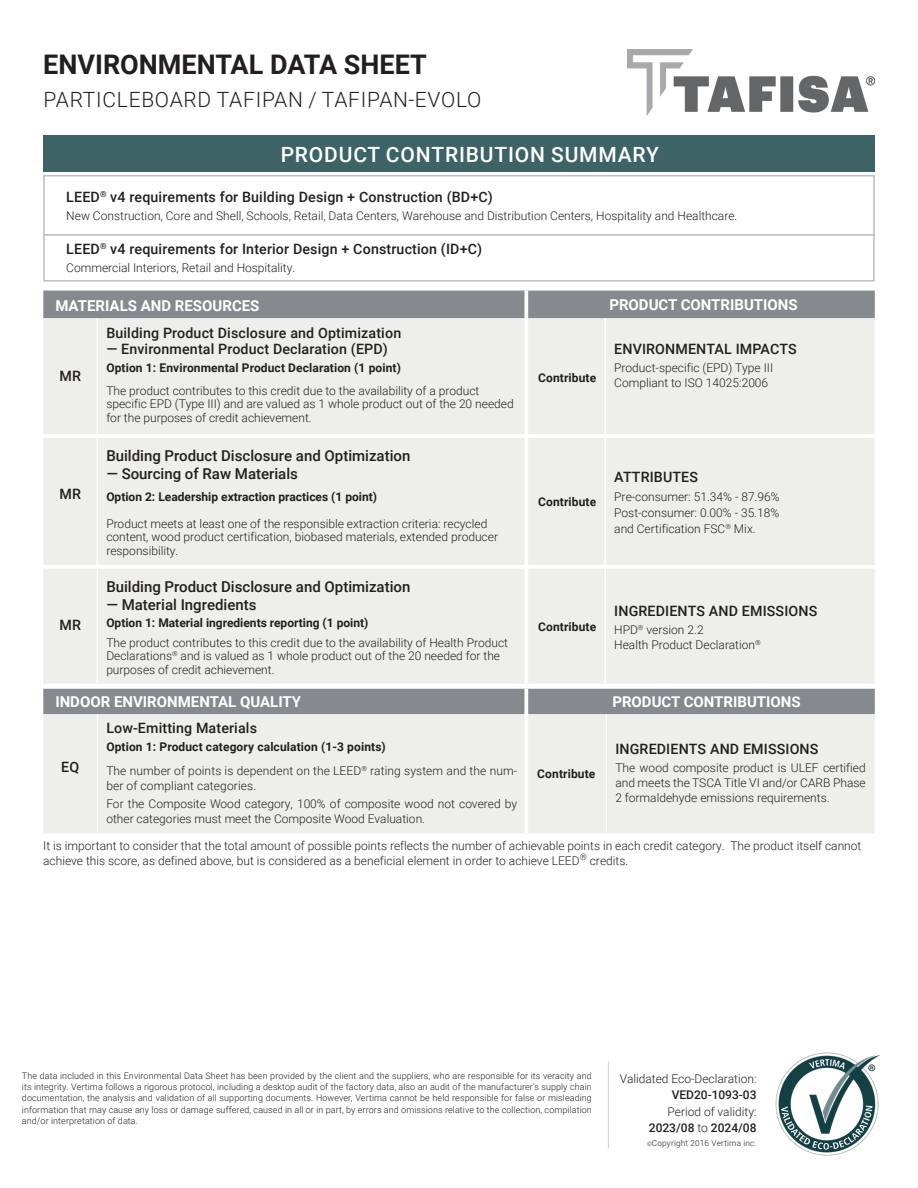
<style>
.page{position:relative;width:918px;height:1188px;background:#fff}
.page>*{position:absolute;margin:0;border:0;box-sizing:border-box;transform-origin:0 0}
.t1{font:700 27px "Roboto";color:#231f20}
.t2{font:300 21px "Roboto";letter-spacing:.035em;color:#231f20}
.t3{font:500 21px "Roboto";letter-spacing:.04em;color:#fff}
.t4{font:500 15px "Roboto";color:#231f20}
.t5{font:700 15px "Roboto";color:#fff}
.t6{font:700 14.85px "Roboto";color:#fff}
.t7{font:500 14.25px "Roboto";letter-spacing:.01em;color:#231f20}
.t8{font:300 12px/13.5px "Roboto";color:#231f20}
.t9{font:700 12px "Roboto";letter-spacing:.005em;color:#231f20}
.t10{font:500 12px "Roboto";color:#231f20}
.t11{font:300 9px/11.2px "Roboto";letter-spacing:.01em;color:#231f20;text-align:justify}
.t12{font:300 8.25px "Roboto";letter-spacing:.02em;color:#231f20}
.s1{font-weight:700}
.s2{font-weight:500}
.s3{font-size:6px}
</style>
<div class="page">
<img style="left:775px;top:1052px;width:105px;height:104px">
<div style="left:43px;top:175px;width:832px;height:61px;border:2px solid #bcbdc0"></div>
<div style="left:43px;top:234px;width:832px;height:48px;border:2px solid #bcbdc0"></div>
<div style="left:43px;top:135px;width:832px;height:37px;background:#3e6367"></div>
<div style="left:43px;top:291px;width:832px;height:27px;background:#868a8e"></div>
<div style="left:43px;top:318px;width:832px;height:366px;background:#eeeeeb"></div>
<hr style="left:97px;top:318px;width:1px;height:116px;background:#fff">
<hr style="left:97px;top:438px;width:1px;height:127px;background:#fff">
<hr style="left:97px;top:569px;width:1px;height:115px;background:#fff">
<hr style="left:604px;top:318px;width:2px;height:116px;background:#fff">
<hr style="left:604px;top:438px;width:2px;height:127px;background:#fff">
<hr style="left:604px;top:569px;width:2px;height:115px;background:#fff">
<svg style="left:524px;top:291px;width:4px;height:27px"></svg>
<hr style="left:524px;top:318px;width:4px;height:116px;background:#fff">
<hr style="left:524px;top:438px;width:4px;height:127px;background:#fff">
<hr style="left:524px;top:569px;width:4px;height:115px;background:#fff">
<hr style="left:43px;top:434px;width:54px;height:4px;background:#fff">
<hr style="left:97px;top:434px;width:429px;height:4px;background:#fff">
<hr style="left:526px;top:434px;width:79px;height:4px;background:#fff">
<hr style="left:605px;top:434px;width:270px;height:4px;background:#fff">
<hr style="left:43px;top:565px;width:54px;height:4px;background:#fff">
<hr style="left:97px;top:565px;width:429px;height:4px;background:#fff">
<hr style="left:526px;top:565px;width:79px;height:4px;background:#fff">
<hr style="left:605px;top:565px;width:270px;height:4px;background:#fff">
<hr style="left:608px;top:1062px;width:1px;height:86px;background:#d1d2d4">
<img style="left:627px;top:50px;width:248px;height:65px">
<div style="left:43px;top:689px;width:832px;height:25px;background:#868a8e"></div>
<div style="left:43px;top:714px;width:832px;height:120px;background:#eeeeeb"></div>
<hr style="left:97px;top:714px;width:1px;height:120px;background:#fff">
<hr style="left:606px;top:714px;width:1px;height:120px;background:#fff">
<hr style="left:524px;top:714px;width:4px;height:120px;background:#fff">
<svg style="left:524px;top:689px;width:4px;height:25px"></svg>
<h1 class="t1" style="left:43px;top:46px;width:385px">ENVIRONMENTAL DATA SHEET</h1>
<h2 class="t2" style="left:44px;top:85px;width:439px">PARTICLEBOARD TAFIPAN / TAFIPAN-EVOLO</h2>
<h2 class="t3" style="left:281px;top:140px;width:380px">PRODUCT CONTRIBUTION SUMMARY</h2>
<p class="t7" style="left:66px;top:187px;width:428px">LEED<sup>®</sup> v4 requirements for Building Design + Construction (BD+C)</p>
<p class="t8" style="left:66px;top:208px;width:673px">New Construction, Core and Shell, Schools, Retail, Data Centers, Warehouse and Distribution Centers, Hospitality and Healthcare.</p>
<p class="t7" style="left:66px;top:239px;width:417px">LEED<sup>®</sup> v4 requirements for Interior Design + Construction (ID+C)</p>
<p class="t8" style="left:66px;top:260px;width:231px">Commercial Interiors, Retail and Hospitality.</p>
<p class="t5" style="left:55px;top:295px;width:206px">MATERIALS AND RESOURCES</p>
<p class="t5" style="left:609px;top:294px;width:190px">PRODUCT CONTRIBUTIONS</p>
<p class="t7" style="left:60px;top:366px;width:23px">MR</p>
<p class="t7" style="left:60px;top:484px;width:23px">MR</p>
<p class="t7" style="left:60px;top:615px;width:23px">MR</p>
<p class="t7" style="left:106px;top:323px;width:296px">Building Product Disclosure and Optimization</p>
<p class="t7" style="left:106px;top:339px;width:283px">— Environmental Product Declaration (EPD)</p>
<p class="t9" style="left:106px;top:360px;width:296px">Option 1: Environmental Product Declaration (1 point)</p>
<p class="t8" style="left:106px;top:383px;width:409px">The product contributes to this credit due to the availability of a product specific EPD (Type III) and are valued as 1 whole product out of the 20 needed for the purposes of credit achievement.</p>
<p class="t4" style="left:106px;top:445px;width:306px">Building Product Disclosure and Optimization</p>
<p class="t4" style="left:106px;top:463px;width:193px">— Sourcing of Raw Materials</p>
<p class="t9" style="left:106px;top:488px;width:272px">Option 2: Leadership extraction practices (1 point)</p>
<p class="t8" style="left:106px;top:516px;width:393px">Product meets at least one of the responsible extraction criteria: recycled content, wood product certification, biobased materials, extended producer responsibility.</p>
<p class="t4" style="left:106px;top:576px;width:306px">Building Product Disclosure and Optimization</p>
<p class="t4" style="left:106px;top:594px;width:152px">— Material Ingredients</p>
<p class="t9" style="left:106px;top:615px;width:264px">Option 1: Material ingredients reporting (1 point)</p>
<p class="t8" style="left:106px;top:635px;width:403px">The product contributes to this credit due to the availability of Health Product<br>Declarations<sup>®</sup> and is valued as 1 whole product out of the 20 needed for the purposes of credit achievement.</p>
<p class="t9" style="left:538px;top:369px;width:60px">Contribute</p>
<p class="t7" style="left:614px;top:339px;width:184px">ENVIRONMENTAL IMPACTS</p>
<p class="t8" style="left:614px;top:360px;width:161px;line-height:15px">Product-specific (EPD) Type III<br>Compliant to ISO 14025:2006</p>
<p class="t9" style="left:538px;top:494px;width:60px">Contribute</p>
<p class="t7" style="left:614px;top:467px;width:85px">ATTRIBUTES</p>
<p class="t8" style="left:614px;top:488px;width:167px;line-height:16.2px;text-align:justify">Pre-consumer: 51.34% - 87.96% Post-consumer: 0.00% - 35.18% and Certification FSC<sup>®</sup> Mix.</p>
<p class="t9" style="left:538px;top:618px;width:60px">Contribute</p>
<p class="t7" style="left:614px;top:601px;width:205px">INGREDIENTS AND EMISSIONS</p>
<p class="t8" style="left:614px;top:621px;width:148px;line-height:15px">HPD<sup>®</sup> version 2.2<br>Health Product Declaration<sup>®</sup></p>
<p class="t5" style="left:55px;top:691px;width:247px">INDOOR ENVIRONMENTAL QUALITY</p>
<p class="t6" style="left:612px;top:691px;width:190px">PRODUCT CONTRIBUTIONS</p>
<p class="t7" style="left:106px;top:718px;width:152px">Low-Emitting Materials</p>
<p class="t8" style="left:106px;top:735px;width:412px;line-height:24px"><span class="s1">Option 1: Product category calculation (1-3 points)<br></span>The number of points is dependent on the LEED<sup>®</sup> rating system and the num-</p>
<p class="t8" style="left:106px;top:777px;width:412px;line-height:18px">ber of compliant categories.<br>For the Composite Wood category, 100% of composite wood not covered by</p>
<p class="t8" style="left:106px;top:812px;width:320px">other categories must meet the Composite Wood Evaluation.</p>
<p class="t7" style="left:615px;top:739px;width:205px">INGREDIENTS AND EMISSIONS</p>
<p class="t8" style="left:615px;top:760px;width:252px;line-height:15px;text-align:justify">The wood composite product is ULEF certified and meets the TSCA Title VI and/or CARB Phase 2 formaldehyde emissions requirements.</p>
<p class="t8" style="left:43px;top:837px;width:820px;line-height:15px">It is important to consider that the total amount of possible points reflects the number of achievable points in each credit category. The product itself cannot achieve this score, as defined above, but is considered as a beneficial element in order to achieve LEED<sup>®</sup> credits.</p>
<p class="t7" style="left:61px;top:757px;width:20px">EQ</p>
<p class="t9" style="left:537px;top:765px;width:60px">Contribute</p>
<p class="t11" style="left:22px;top:1070px;width:571px">The data included in this Environmental Data Sheet has been provided by the client and the suppliers, who are responsible for its veracity and its integrity. Vertima follows a rigorous protocol, including a desktop audit of the factory data, also an audit of the manufacturer's supply chain documentation, the analysis and validation of all supporting documents. However, Vertima cannot be held responsible for false or misleading information that may cause any loss or damage suffered, caused in all or in part, by errors and omissions relative to the collection, compilation and/or interpretation of data.</p>
<p class="t8" style="left:620px;top:1071px;width:138px">Validated Eco-Declaration:</p>
<p class="t10" style="left:672px;top:1087px;width:86px">VED20-1093-03</p>
<p class="t8" style="left:649px;top:1103px;width:109px;line-height:16.5px;text-align:right">Period of validity:<br><span class="s2">2023/08</span> to <span class="s2">2024/08</span></p>
<p class="t12" style="left:647px;top:1138px;width:111px"><span class="s3">©</span>Copyright 2016 Vertima inc.</p>
</div>
